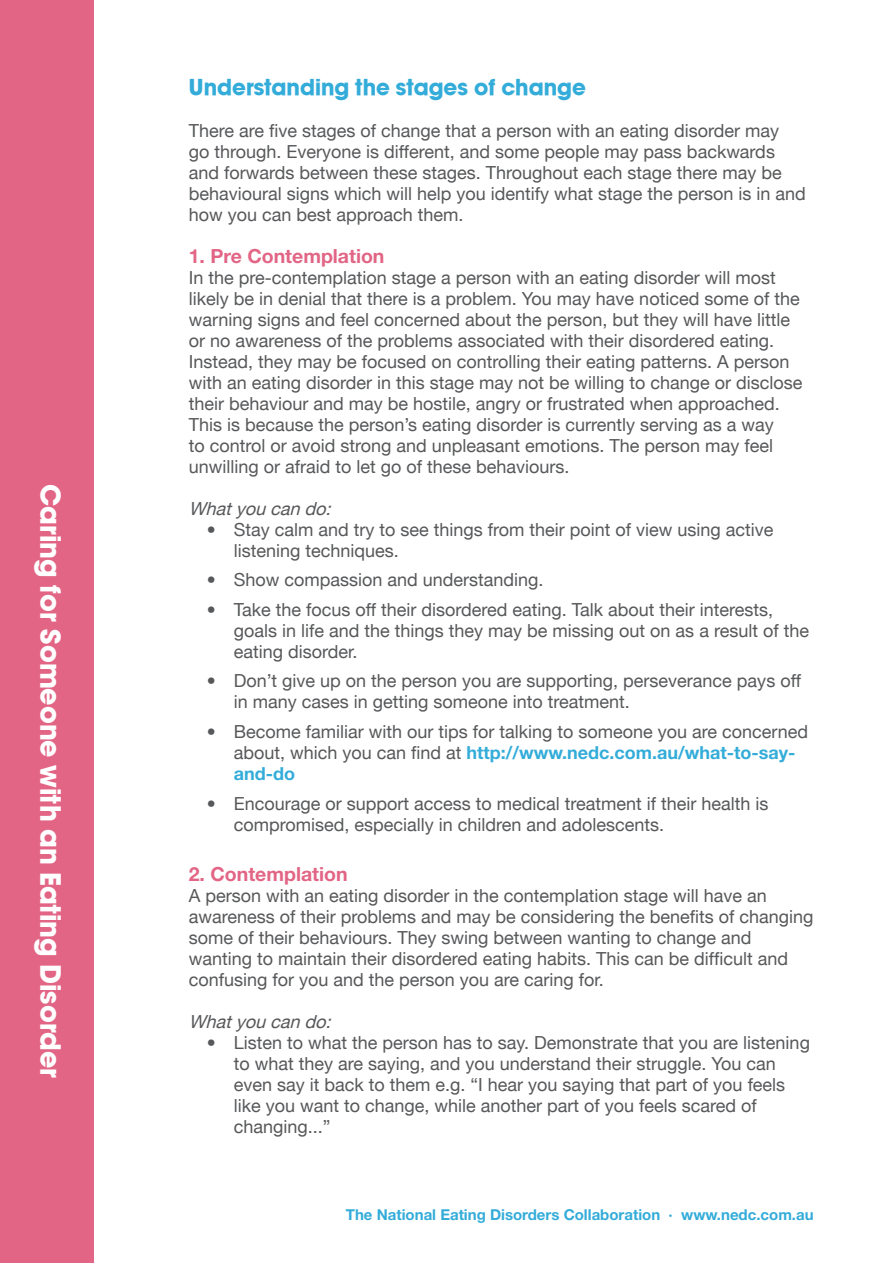
<style>
.page{position:relative;width:893px;height:1263px;background:#fff}
.page>*{position:absolute;margin:0;border:0;box-sizing:border-box;transform-origin:0 0}
.t1{font:30px "Avant Garde Md ITCTT Bold";color:#fff}
.Sub_heading_1{font:24px "Avant Garde Md ITCTT Bold";color:#33acd9}
.t2{font:700 19.5px "Helvetica Neue LT Std";color:#e26585}
.t3{font:18px/21px "Helvetica Neue LT";color:#57585a}
.t4{font:italic 18px "Helvetica Neue LT";color:#57585a}
.t5{font:700 15px "Helvetica Neue LT Std";color:#33acd9}
.s1{font-family:"Helvetica Neue LT Std";font-weight:700;color:#33acd9}
</style>
<div class="page">
<div style="left:0;top:0;width:94px;height:1263px;background:#e26585"></div>
<p class="t1" style="left:69px;top:484px;width:595px;rotate:90deg">Caring for Someone with an Eating Disorder</p>
<p class="Sub_heading_1" style="left:189px;top:72px;width:399px">Understanding the stages of change</p>
<p class="t3" style="left:189px;top:120px;width:619px">There are five stages of change that a person with an eating disorder may<br>go through. Everyone is different, and some people may pass backwards and forwards between these stages. Throughout each stage there may be behavioural signs which will help you identify what stage the person is in and how you can best approach them.</p>
<p class="t2" style="left:189px;top:244px;width:197px">1. Pre Contemplation</p>
<p class="t3" style="left:189px;top:267px;width:615px">In the pre-contemplation stage a person with an eating disorder will most likely be in denial that there is a problem. You may have noticed some of the warning signs and feel concerned about the person, but they will have little or no awareness of the problems associated with their disordered eating.<br>Instead, they may be focused on controlling their eating patterns. A person with an eating disorder in this stage may not be willing to change or disclose their behaviour and may be hostile, angry or frustrated when approached.<br>This is because the person’s eating disorder is currently serving as a way<br>to control or avoid strong and unpleasant emotions. The person may feel unwilling or afraid to let go of these behaviours.</p>
<p class="t4" style="left:189px;top:498px;width:148px">Whatyou can do:</p>
<p class="t3" style="left:234px;top:519px;width:541px;text-indent:-27px">• Stay calm and try to see things from their point of view using active listening techniques.</p>
<p class="t3" style="left:207px;top:569px;width:338px">• Show compassion and understanding.</p>
<p class="t3" style="left:234px;top:599px;width:577px;text-indent:-27px">• Take the focus off their disordered eating. Talk about their interests, goals in life and the things they may be missing out on as a result of the eating disorder.</p>
<p class="t3" style="left:234px;top:670px;width:569px;text-indent:-27px">• Don’t give up on the person you are supporting, perseverance pays off in many cases in getting someone into treatment.</p>
<p class="t3" style="left:234px;top:721px;width:576px;text-indent:-27px">• Become familiar with our tips for talking to someone you are concerned about, which you can find at <span class="s1">http://www.nedc.com.au/what-to-say&shy;and-do</span></p>
<p class="t3" style="left:234px;top:792px;width:536px;text-indent:-27px">• Encourage or support access to medical treatment if their health is compromised, especially in children and adolescents.</p>
<p class="t2" style="left:189px;top:862px;width:160px">2. Contemplation</p>
<p class="t3" style="left:189px;top:885px;width:626px">A person with an eating disorder in the contemplation stage will have an awareness of their problems and may be considering the benefits of changing some of their behaviours. They swing between wanting to change and wanting to maintain their disordered eating habits. This can be difficult and confusing for you and the person you are caring for.</p>
<p class="t4" style="left:189px;top:1011px;width:148px">Whatyou can do:</p>
<p class="t3" style="left:234px;top:1032px;width:578px;text-indent:-27px">• Listen to what the person has to say. Demonstrate that you are listening to what they are saying, and you understand their struggle. You can even say it back to them e.g. “I hear you saying that part of you feels like you want to change, while another part of you feels scared of changing...”</p>
<p class="t5" style="left:346px;top:1205px;width:469px">The National Eating Disorders Collaboration ∙ www.nedc.com.au</p>
</div>
